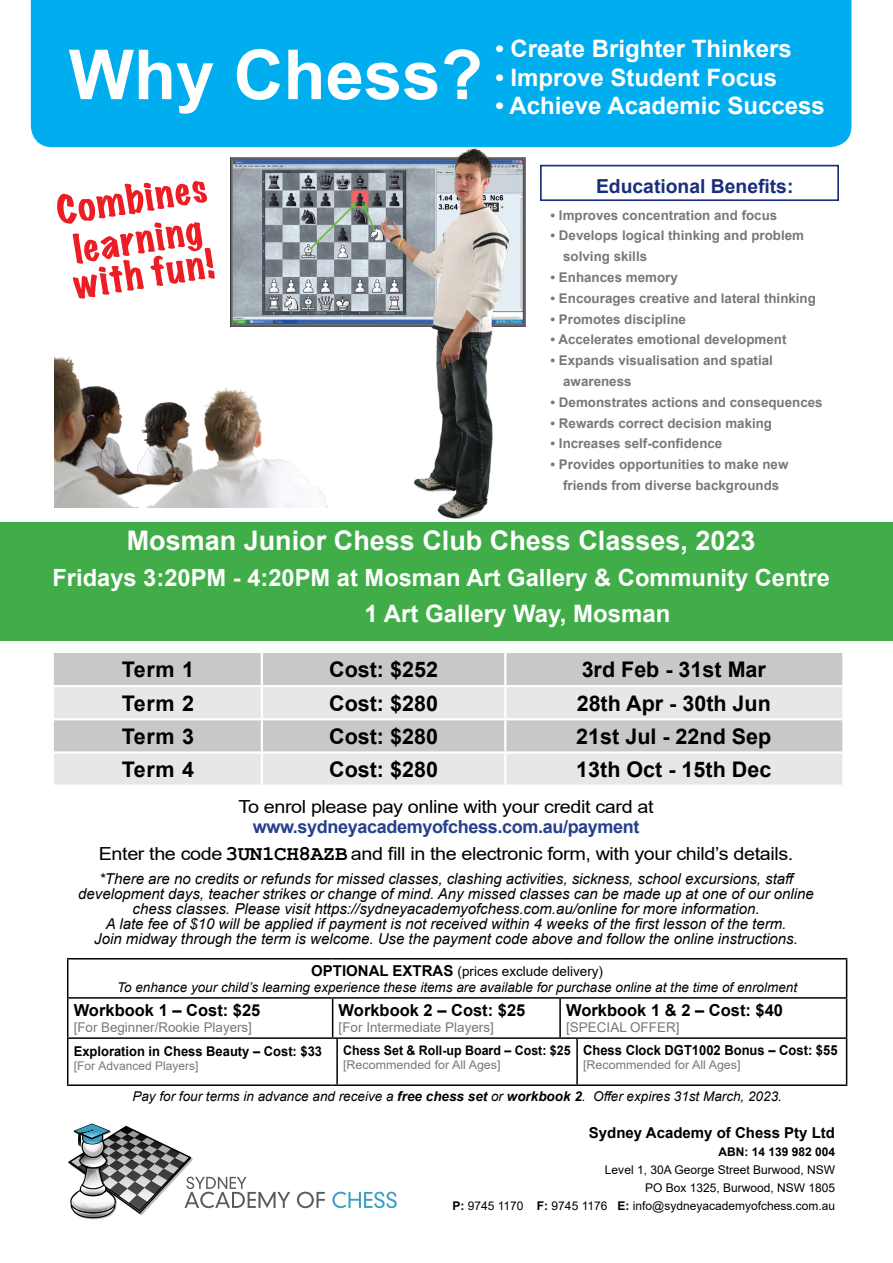
<style>
.page{position:relative;width:893px;height:1263px;background:#fff}
.page>*{position:absolute;margin:0;border:0;box-sizing:border-box;transform-origin:0 0}
.t1{font:700 69px "Arial";color:#fff}
.t2{font:700 27px "Arial";color:#fff}
.t3{font:700 24px "Arial";color:#fff}
.t4{font:700 23.7px "Arial";color:#fff}
.t5{font:700 21.6px "Arial";color:#000}
.t6{font:700 19.35px "Arial";color:#192f7b}
.t7{font:18px "Arial";letter-spacing:-.02em;color:#000;scale:1.1 1}
.t8{font:700 18px "Arial";letter-spacing:-.02em;color:#25408f}
.t9{font:700 16.5px "Arial";color:#000}
.t10{font:italic 15px/15px "Arial";color:#000;text-align:center}
.Body_text{font:700 15px "Arial";color:#000}
.t11{font:700 13.8px "Arial";color:#000;scale:.94 1}
.t12{font:italic 13.5px "Arial";color:#000}
.t13{font:13.5px "Arial";color:#77787b}
.t14{font:13.5px "Arial";color:#000}
.t15{font:700 13.5px "Arial";color:#000;scale:.96 1}
.t16{font:700 13.35px/20.9px "Arial";color:#77787b}
.t17{font:700 13.2px "Arial";color:#000;scale:.94 1}
.Body_text-2{font:12px/18px "Arial";color:#000;text-align:right}
.t18{font:12px "Arial";color:#77787b;scale:1.04 1}
.t19{font:12px "Arial";color:#77787b}
.s1{font-family:"Courier New";font-weight:700;font-size:21px}
.s2{font-weight:700;font-size:15px}
.s3{font-weight:700}
</style>
<div class="page">
<img style="left:55px;top:356px;width:81px;height:151px">
<img style="left:136px;top:388px;width:192px;height:120px">
<div style="left:0;top:522px;width:893px;height:118px;background:#41ad49"></div>
<div style="left:31px;top:0;width:820px;height:147px;background:#00aeef"></div>
<div style="left:54px;top:653px;width:788px;height:32px;background:#c7c8ca"></div>
<svg style="left:54px;top:687px;width:788px;height:97px;background:#dbdcde"></svg>
<hr style="left:261px;top:653px;width:2px;height:32px;background:#fff">
<hr style="left:504px;top:653px;width:2px;height:32px;background:#fff">
<hr style="left:261px;top:687px;width:2px;height:31px;background:#fff">
<hr style="left:504px;top:687px;width:2px;height:31px;background:#fff">
<hr style="left:54px;top:718px;width:208px;height:2px;background:#fff">
<hr style="left:262px;top:718px;width:243px;height:2px;background:#fff">
<hr style="left:261px;top:720px;width:2px;height:31px;background:#fff">
<hr style="left:505px;top:718px;width:337px;height:2px;background:#fff">
<hr style="left:504px;top:720px;width:2px;height:31px;background:#fff">
<hr style="left:54px;top:751px;width:208px;height:3px;background:#fff">
<hr style="left:262px;top:751px;width:243px;height:3px;background:#fff">
<hr style="left:261px;top:754px;width:2px;height:30px;background:#fff">
<hr style="left:505px;top:751px;width:337px;height:3px;background:#fff">
<hr style="left:504px;top:754px;width:2px;height:30px;background:#fff">
<img style="left:231px;top:157px;width:295px;height:169px">
<img style="left:381px;top:148px;width:132px;height:371px">
<div style="left:540px;top:165px;width:299px;height:36px;border:2px solid #192f7b"></div>
<svg style="left:57px;top:181px;width:158px;height:118px"></svg>
<svg style="left:297px;top:1192px;width:28px;height:16px"></svg>
<svg style="left:332px;top:1192px;width:65px;height:16px"></svg>
<svg style="left:68px;top:1123px;width:222px;height:96px"></svg>
<hr style="left:67px;top:958px;width:266px;height:1px;background:#000">
<hr style="left:67px;top:959px;width:1px;height:38px;background:#000">
<hr style="left:337px;top:958px;width:223px;height:1px;background:#000">
<svg style="left:560px;top:958px;width:17px;height:1px"></svg>
<hr style="left:577px;top:958px;width:270px;height:1px;background:#000">
<hr style="left:846px;top:959px;width:1px;height:38px;background:#000">
<hr style="left:67px;top:997px;width:266px;height:2px;background:#000">
<hr style="left:67px;top:999px;width:1px;height:38px;background:#000">
<hr style="left:332px;top:999px;width:1px;height:38px;background:#000">
<hr style="left:337px;top:997px;width:223px;height:2px;background:#000">
<svg style="left:560px;top:997px;width:17px;height:2px"></svg>
<hr style="left:559px;top:999px;width:2px;height:38px;background:#000">
<hr style="left:577px;top:997px;width:270px;height:2px;background:#000">
<hr style="left:846px;top:999px;width:1px;height:38px;background:#000">
<hr style="left:67px;top:1037px;width:266px;height:2px;background:#000">
<hr style="left:67px;top:1039px;width:1px;height:45px;background:#000">
<hr style="left:337px;top:1037px;width:223px;height:2px;background:#000">
<hr style="left:336px;top:1039px;width:2px;height:45px;background:#000">
<svg style="left:560px;top:1037px;width:17px;height:2px"></svg>
<hr style="left:577px;top:1037px;width:270px;height:2px;background:#000">
<hr style="left:576px;top:1039px;width:2px;height:45px;background:#000">
<hr style="left:846px;top:1039px;width:1px;height:45px;background:#000">
<hr style="left:67px;top:1084px;width:266px;height:2px;background:#000">
<hr style="left:337px;top:1084px;width:223px;height:2px;background:#000">
<svg style="left:560px;top:1084px;width:17px;height:2px"></svg>
<hr style="left:577px;top:1084px;width:270px;height:2px;background:#000">
<p class="t1" style="left:69px;top:26px;width:416px">Why Chess?</p>
<p class="t3" style="left:495px;top:31px;width:298px">• Create Brighter Thinkers</p>
<p class="t3" style="left:495px;top:60px;width:283px">• Improve Student Focus</p>
<p class="t3" style="left:495px;top:89px;width:331px">• Achieve Academic Success</p>
<p class="t6" style="left:596px;top:172px;width:199px">Educational Benefits:</p>
<p class="t16" style="left:551px;top:205px;width:228px">• Improves concentration and focus</p>
<p class="t16" style="left:563px;top:225px;width:242px;text-indent:-13px">• Develops logical thinking and problem solving skills</p>
<p class="t16" style="left:551px;top:267px;width:129px">• Enhances memory</p>
<p class="t16" style="left:551px;top:288px;width:267px">• Encourages creative and lateral thinking</p>
<p class="t16" style="left:551px;top:309px;width:137px">• Promotes discipline</p>
<p class="t16" style="left:551px;top:329px;width:237px">• Accelerates emotional development</p>
<p class="t16" style="left:563px;top:350px;width:211px;text-indent:-13px">• Expands visualisation and spatial awareness</p>
<p class="t16" style="left:551px;top:392px;width:274px">• Demonstrates actions and consequences</p>
<p class="t16" style="left:551px;top:413px;width:223px">• Rewards correct decision making</p>
<p class="t16" style="left:551px;top:433px;width:173px">• Increases self-confidence</p>
<p class="t16" style="left:551px;top:454px;width:239px;text-align:center">• Provides opportunities to make new friends from diverse backgrounds</p>
<p class="t2" style="left:127px;top:522px;width:630px">Mosman Junior Chess Club Chess Classes, 2023</p>
<p class="t4" style="left:52px;top:561px;width:779px">Fridays 3:20PM - 4:20PM at Mosman Art Gallery &amp; Community Centre</p>
<p class="t3" style="left:365px;top:597px;width:307px">1 Art Gallery Way, Mosman</p>
<p class="t5" style="left:122px;top:655px;width:74px">Term 1</p>
<p class="t5" style="left:329px;top:655px;width:110px">Cost: $252</p>
<p class="t5" style="left:582px;top:655px;width:186px">3rd Feb - 31st Mar</p>
<p class="t5" style="left:122px;top:688px;width:74px">Term 2</p>
<p class="t5" style="left:329px;top:688px;width:110px">Cost: $280</p>
<p class="t5" style="left:577px;top:688px;width:196px">28th Apr - 30th Jun</p>
<p class="t5" style="left:122px;top:721px;width:74px">Term 3</p>
<p class="t5" style="left:329px;top:721px;width:110px">Cost: $280</p>
<p class="t5" style="left:576px;top:721px;width:197px">21st Jul - 22nd Sep</p>
<p class="t5" style="left:122px;top:754px;width:74px">Term 4</p>
<p class="t5" style="left:329px;top:754px;width:110px">Cost: $280</p>
<p class="t5" style="left:576px;top:754px;width:197px">13th Oct - 15th Dec</p>
<p class="t7" style="left:239px;top:795px;width:379px">To enrol please pay online with your credit card at</p>
<p class="t8" style="left:253px;top:814px;width:388px">www.sydneyacademyofchess.com.au/payment</p>
<p class="t7" style="left:99px;top:841px;width:633px">Enter the code <span class="s1">3UN1CH8AZB</span> and fill in the electronic form, with your child’s details.</p>
<p class="t10" style="left:99px;top:871px;width:697px">*There are no credits or refunds for missed classes, clashing activities, sickness, school excursions, staff</p>
<p class="t10" style="left:78px;top:886px;width:737px">development days, teacher strikes or change of mind. Any missed classes can be made up at one of our online chess classes. Please visit https://sydneyacademyofchess.com.au/online for more information.<br>A late fee of $10 will be applied if payment is not received within 4 weeks of the first lesson of the term.<br>Join midway through the term is welcome. Use the payment code above and follow the online instructions.</p>
<p class="t14" style="left:311px;top:962px;width:293px"><span class="s2">OPTIONAL EXTRAS</span> (prices exclude delivery)</p>
<p class="t12" style="left:117px;top:978px;width:681px">To enhance your child’s learning experience these items are available for purchase online at the time of enrolment</p>
<p class="t9" style="left:74px;top:998px;width:188px">Workbook 1 – Cost: $25</p>
<p class="t13" style="left:74px;top:1018px;width:180px">[For Beginner/Rookie Players]</p>
<p class="t9" style="left:339px;top:998px;width:188px">Workbook 2 – Cost: $25</p>
<p class="t13" style="left:339px;top:1018px;width:157px">[For Intermediate Players]</p>
<p class="t9" style="left:566px;top:998px;width:219px">Workbook 1 &amp; 2 – Cost: $40</p>
<p class="t13" style="left:566px;top:1018px;width:115px">[SPECIAL OFFER]</p>
<p class="t11" style="left:583px;top:1040px;width:272px">Chess Clock DGT1002 Bonus – Cost: $55</p>
<p class="t18" style="left:583px;top:1057px;width:153px">[Recommended for All Ages]</p>
<p class="t12" style="left:132px;top:1087px;width:651px">Pay for four terms in advance and receive a <span class="s3">free chess set</span> or <span class="s3">workbook 2</span>. Offer expires 31st March, 2023.</p>
<p class="t17" style="left:343px;top:1041px;width:244px">Chess Set &amp; Roll-up Board – Cost: $25</p>
<p class="t18" style="left:343px;top:1057px;width:153px">[Recommended for All Ages]</p>
<p class="t15" style="left:74px;top:1041px;width:260px">Exploration in Chess Beauty – Cost: $33</p>
<p class="t19" style="left:74px;top:1057px;width:126px">[For Advanced Players]</p>
<p class="Body_text" style="left:589px;top:1122px;width:248px">Sydney Academy of Chess Pty Ltd</p>
<p class="Body_text-2" style="left:605px;top:1142px;width:232px"><span class="s3">ABN: 14 139 982 004<br></span>Level 1, 30A George Street Burwood, NSW<br>PO Box 1325, Burwood, NSW 1805</p>
<p class="Body_text-2" style="left:452px;top:1196px;width:384px"><span class="s3">P:</span> 9745 1170 <span class="s3">F:</span> 9745 1176 <span class="s3">E:</span> info@sydneyacademyofchess.com.au</p>
</div>
